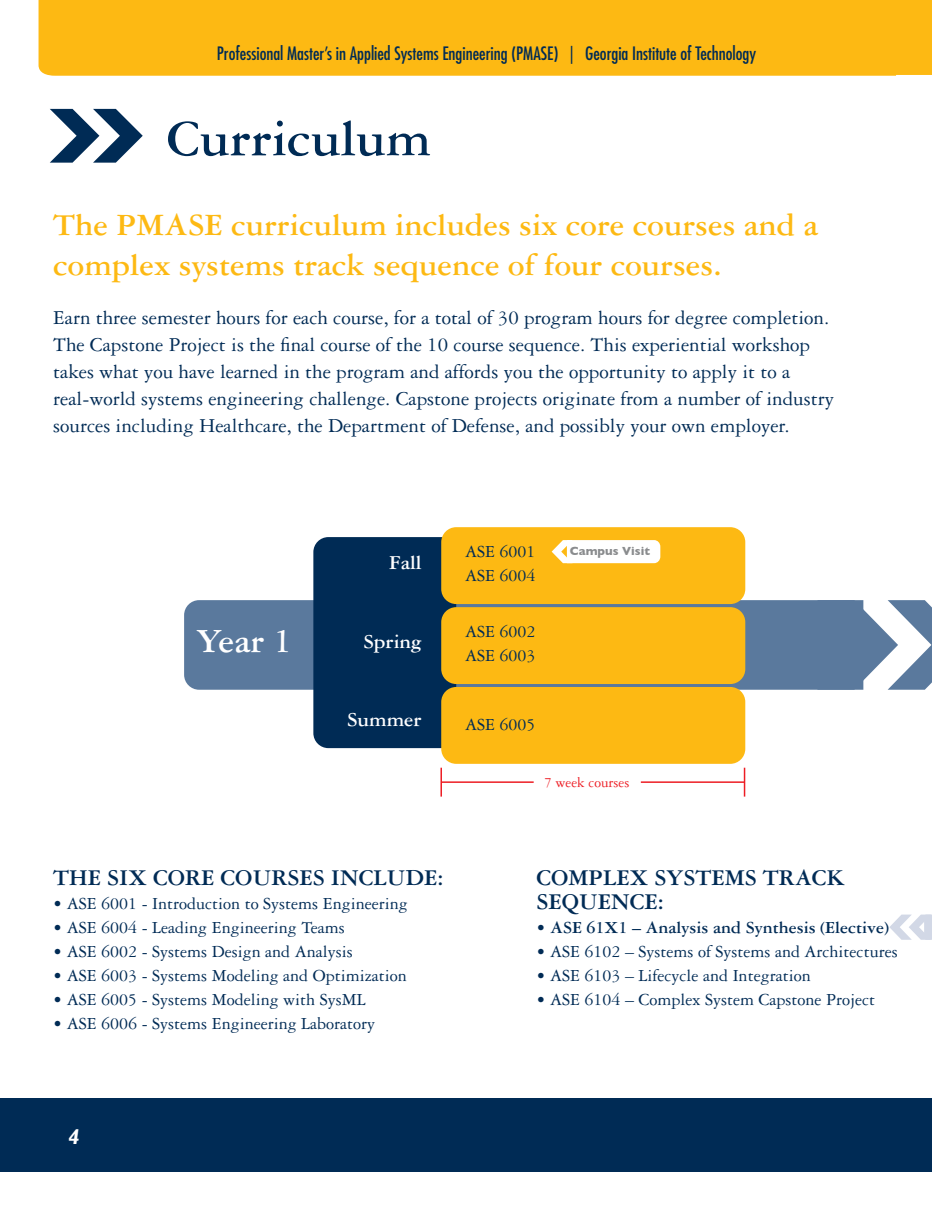
<style>
.page{position:relative;width:932px;height:1215px;background:#fff}
.page>*{position:absolute;margin:0;border:0;box-sizing:border-box;transform-origin:0 0}
.t1{font:700 54px "Garamond 3 LT Std";color:#002b55}
.t2{font:700 36px "Garamond 3 LT Std";color:#fff}
.t3{font:700 33px/39.6px "Garamond 3 LT Std";color:#fdb913}
.t4{font:700 24px "Garamond 3 LT Std";color:#002b55}
.t5{font:21px/27px "Garamond 3 LT Std";color:#002b55}
.t6{font:700 21px "Garamond 3 LT Std";color:#fff}
.t7{font:italic 700 21px "Gill Sans";color:#fff}
.t8{font:18px/24px "Garamond 3 LT Std";color:#002b55}
.t9{font:condensed 18px "Futura Std";color:#002b55}
.t10{font:700 18px "Garamond 3 LT Std";color:#002b55}
.t11{font:15px "Garamond 3 LT Std";color:#ed1d24}
.t12{font:700 12px "Gill Sans";color:#8a8c8e}
</style>
<div class="page">
<div style="left:0;top:1098px;width:932px;height:74px;background:#002b55"></div>
<div style="left:39px;top:0;width:893px;height:76px;background:#fdb913"></div>
<svg style="left:50px;top:108px;width:93px;height:55px"></svg>
<svg style="left:889px;top:915px;width:43px;height:25px"></svg>
<div style="left:184px;top:600px;width:633px;height:90px;background:#5a799d"></div>
<div style="left:313px;top:537px;width:143px;height:211px;background:#002b55;border-radius:15px"></div>
<div style="left:441px;top:527px;width:304px;height:77px;background:#fdb913;border-radius:15px"></div>
<div style="left:441px;top:607px;width:304px;height:77px;background:#fdb913;border-radius:15px"></div>
<div style="left:441px;top:687px;width:304px;height:77px;background:#fdb913;border-radius:15px"></div>
<svg style="left:817px;top:600px;width:115px;height:90px"></svg>
<svg style="left:551px;top:540px;width:109px;height:23px;background:#fef9ec"></svg>
<hr style="left:440px;top:768px;width:2px;height:29px;background:#ed1d24">
<hr style="left:743px;top:768px;width:2px;height:29px;background:#ed1d24">
<hr style="left:441px;top:781px;width:92px;height:2px;background:#ed1d24">
<hr style="left:640px;top:781px;width:104px;height:2px;background:#ed1d24">
<p class="t9" style="left:217px;top:42px;width:540px">Professional Master’s in Applied Systems Engineering (PMASE) | Georgia Institute of Technology</p>
<h1 class="t1" style="left:167px;top:109px;width:266px">Curriculum</h1>
<h3 class="t3" style="left:53px;top:206px;width:766px">The PMASE curriculum includes six core courses and a complex systems track sequence of four courses.</h3>
<p class="t5" style="left:53px;top:305px;width:782px">Earn three semester hours for each course, for a total of 30 program hours for degree completion.<br>The Capstone Project is the final course of the 10 course sequence. This experiential workshop takes what you have learned in the program and affords you the opportunity to apply it to a real-world systems engineering challenge. Capstone projects originate from a number of industry sources including Healthcare, the Department of Defense, and possibly your own employer.</p>
<h2 class="t2" style="left:196px;top:621px;width:96px">Year 1</h2>
<p class="t6" style="left:389px;top:551px;width:34px">Fall</p>
<p class="t6" style="left:363px;top:630px;width:60px">Spring</p>
<p class="t6" style="left:347px;top:708px;width:76px">Summer</p>
<p class="t8" style="left:465px;top:540px;width:72px">ASE 6001<br>ASE 6004</p>
<p class="t8" style="left:465px;top:620px;width:72px">ASE 6002<br>ASE 6003</p>
<p class="t12" style="left:570px;top:544px;width:82px">Campus Visit</p>
<p class="t8" style="left:465px;top:713px;width:72px">ASE 6005</p>
<p class="t11" style="left:544px;top:775px;width:86px">7 week courses</p>
<p class="t4" style="left:53px;top:865px;width:247px">The six Core courses</p>
<p class="t4" style="left:331px;top:865px;width:114px">include :</p>
<p class="t8" style="left:53px;top:892px;width:356px">• ASE 6001 - Introduction to Systems Engineering</p>
<p class="t8" style="left:53px;top:916px;width:293px">• ASE 6004 - Leading Engineering Teams</p>
<p class="t8" style="left:53px;top:940px;width:301px">• ASE 6002 - Systems Design and Analysis</p>
<p class="t8" style="left:53px;top:964px;width:355px">• ASE 6003 - Systems Modeling and Optimization</p>
<p class="t8" style="left:53px;top:988px;width:314px">• ASE 6005 - Systems Modeling with SysML</p>
<p class="t8" style="left:53px;top:1012px;width:323px">• ASE 6006 - Systems Engineering Laboratory</p>
<p class="t4" style="left:536px;top:864px;width:146px">Complex Systems</p>
<p class="t4" style="left:763px;top:864px;width:84px">Trac k</p>
<p class="t4" style="left:536px;top:888px;width:129px">Sequence :</p>
<p class="t10" style="left:536px;top:917px;width:354px">• ASE 61X1 – Analysis and Synthesis (Elective)</p>
<p class="t8" style="left:536px;top:939px;width:362px">• ASE 6102 – Systems of Systems and Architectures</p>
<p class="t8" style="left:536px;top:963px;width:275px">• ASE 6103 – Lifecycle and Integration</p>
<p class="t8" style="left:536px;top:987px;width:340px">• ASE 6104 – Complex System Capstone Project</p>
<p class="t7" style="left:68px;top:1124px;width:13px">4</p>
</div>
